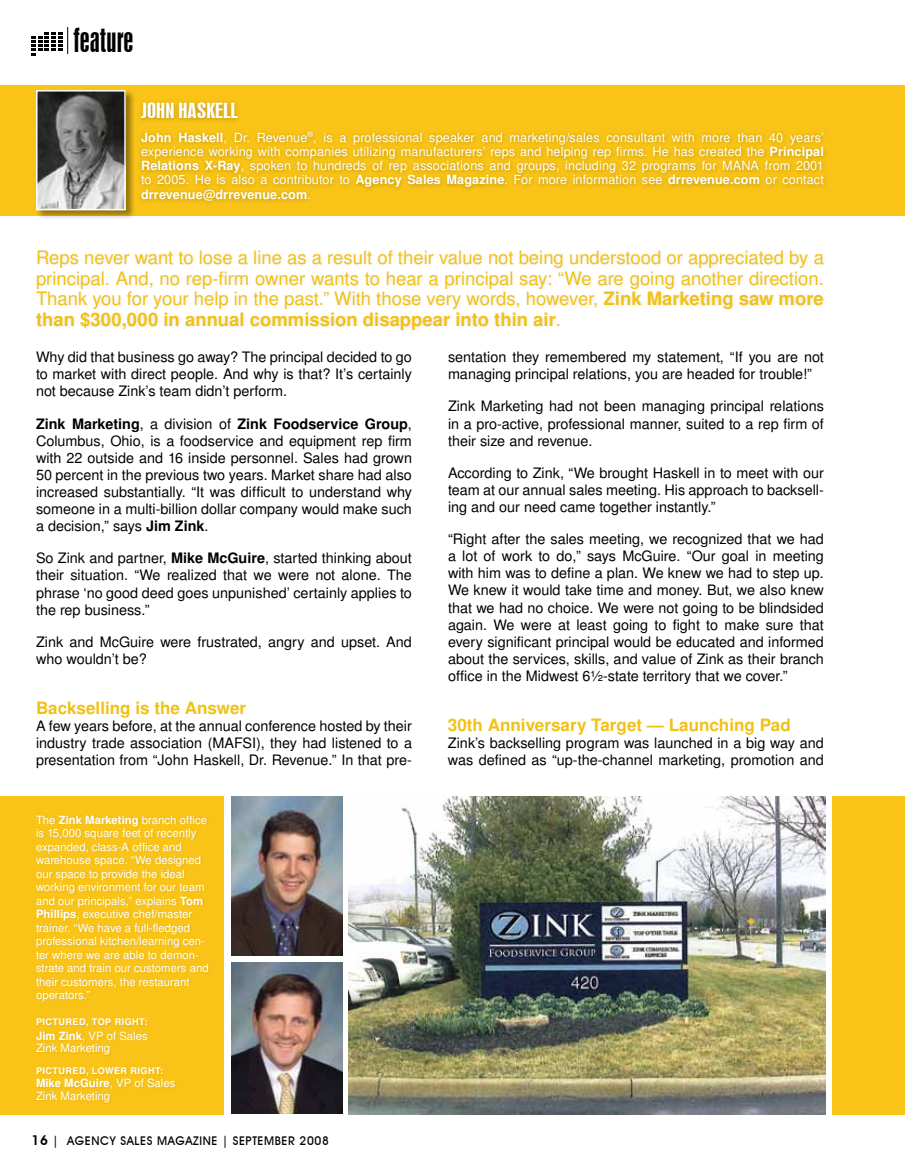
<style>
.page{position:relative;width:905px;height:1175px;background:#fff}
.page>*{position:absolute;margin:0;border:0;box-sizing:border-box;transform-origin:0 0}
.t1{font:31.05px "Swiss 924 BT Regular B";color:#000}
.t2{font:19.5px "Swiss 924 BT Regular B";color:#fff;scale:1.25 1}
.t3{font:18.3px/20.5px "Turkish Sans SSK";color:#f1c115;text-align:justify}
.t4{font:700 16.8px "Turkish Sans SSK";color:#f1c115}
.t5{font:14.25px/17.1px "Turkish Sans SSK";color:#000;text-align:justify}
.t6{font:12.6px/14.2px "Turkish Sans SSK";letter-spacing:.01em;color:#fff;text-align:justify}
.t7{font:500 12px "Avant Garde IT Cby BT";letter-spacing:.05em;color:#000}
.t8{font:11.25px/13.5px "Turkish Sans SSK";color:#fff}
.t9{font:700 9px "Turkish Sans SSK";letter-spacing:.05em;color:#fff}
.s1{font-weight:700}
.s2{font-weight:600;font-size:13.5px}
</style>
<div class="page">
<svg style="left:32px;top:27px;width:36px;height:29px"></svg>
<div style="left:832px;top:796px;width:72px;height:318px;background:#f9c417"></div>
<div style="left:0;top:86px;width:904px;height:130px;background:#f9c417"></div>
<div style="left:137px;top:100px;width:691px;height:105px;background:#000;opacity:.24"></div>
<div style="left:35px;top:89px;width:100px;height:131px;background:#000;opacity:.4"></div>
<img style="left:39px;top:93px;width:84px;height:114px">
<div style="left:36px;top:90px;width:90px;height:120px;border:2px solid #fff"></div>
<img style="left:232px;top:796px;width:110px;height:159px">
<img style="left:232px;top:962px;width:110px;height:151px">
<img style="left:349px;top:796px;width:476px;height:318px">
<div style="left:0;top:796px;width:224px;height:318px;background:#f9c417"></div>
<h1 class="t1" style="left:74px;top:22px;width:61px">feature</h1>
<h2 class="t2" style="left:141px;top:99px;width:79px">John Haskell</h2>
<p class="t6" style="left:141px;top:130px;width:684px"><span class="s1">John Haskell</span>, Dr. Revenue<sup>®</sup>, is a professional speaker and marketing/sales consultant with more than 40 years’ experience working with companies utilizing manufacturers’ reps and helping rep firms. He has created the <span class="s1">Principal Relations X-Ray</span>, spoken to hundreds of rep associations and groups, including 32 programs for MANA from 2001 to 2005. He is also a contributor to <span class="s1">Agency Sales Magazine</span>. For more information see <span class="s1">drrevenue.com</span> or contact <span class="s1">drrevenue@drrevenue.com</span>.</p>
<p class="t3" style="left:36px;top:247px;width:789px">Reps never want to lose a line as a result of their value not being understood or appreciated by a principal. And, no rep-firm owner wants to hear a principal say: “We are going another direction.<br>Thank you for your help in the past.” With those very words, however, <span class="s1">Zink Marketing saw more than $300,000 in annual commission disappear into thin air</span>.</p>
<p class="t5" style="left:36px;top:348px;width:377px">Why did that business go away? The principal decided to go to market with direct people. And why is that? It’s certainly not because Zink’s team didn’t perform.</p>
<p class="t5" style="left:36px;top:415px;width:377px"><span class="s1">Zink Marketing</span>, a division of <span class="s1">Zink Foodservice Group</span>, Columbus, Ohio, is a foodservice and equipment rep firm with 22 outside and 16 inside personnel. Sales had grown 50 percent in the previous two years. Market share had also increased substantially. “It was difficult to understand why someone in a multi-billion dollar company would make such a decision,” says <span class="s1">Jim Zink</span>.</p>
<p class="t5" style="left:36px;top:549px;width:377px">So Zink and partner, <span class="s1">Mike McGuire</span>, started thinking about their situation. “We realized that we were not alone. The phrase ‘no good deed goes unpunished’ certainly applies to the rep business.”</p>
<p class="t5" style="left:36px;top:633px;width:377px">Zink and McGuire were frustrated, angry and upset. And who wouldn’t be?</p>
<p class="t4" style="left:36px;top:698px;width:212px">Backselling is the Answer</p>
<p class="t5" style="left:36px;top:717px;width:377px">A few years before, at the annual conference hosted by their industry trade association (MAFSI), they had listened to a presentation from “John Haskell, Dr. Revenue.” In that pre-</p>
<p class="t8" style="left:36px;top:812px;width:174px">The <span class="s1">Zink Marketing</span> branch office is 15,000 square feet of recently expanded, class-A office and warehouse space. “We designed our space to provide the ideal working environment for our team and our principals,” explains <span class="s1">Tom<br>Phillips</span>, executive chef/master trainer. “We have a full-fledged professional kitchen/learning cen&shy;ter where we are able to demon&shy;strate and train our customers and their customers, the restaurant operators.”</p>
<p class="t9" style="left:36px;top:1016px;width:113px">PICTURED, TOP RIGHT:</p>
<p class="t8" style="left:36px;top:1029px;width:113px;line-height:12.8px"><span class="s1">Jim Zink</span>, VP of Sales<br>Zink Marketing</p>
<p class="t9" style="left:36px;top:1065px;width:129px">PICTURED, LOWER RIGHT:</p>
<p class="t8" style="left:36px;top:1076px;width:141px;line-height:12.8px"><span class="s1">Mike McGuire</span>, VP of Sales<br>Zink Marketing</p>
<p class="t7" style="left:32px;top:1133px;width:299px"><span class="s2">16</span> | AGENCY SALES MAGAZINE | SEPTEMBER 2008</p>
<p class="t5" style="left:448px;top:348px;width:377px">sentation they remembered my statement, “If you are not managing principal relations, you are headed for trouble!”</p>
<p class="t5" style="left:448px;top:397px;width:377px">Zink Marketing had not been managing principal relations in a pro-active, professional manner, suited to a rep firm of their size and revenue.</p>
<p class="t5" style="left:448px;top:464px;width:377px">According to Zink, “We brought Haskell in to meet with our team at our annual sales meeting. His approach to backsell&shy;ing and our need came together instantly.”</p>
<p class="t5" style="left:448px;top:530px;width:377px">“Right after the sales meeting, we recognized that we had a lot of work to do,” says McGuire. “Our goal in meeting with him was to define a plan. We knew we had to step up.<br>We knew it would take time and money. But, we also knew that we had no choice. We were not going to be blindsided again. We were at least going to fight to make sure that every significant principal would be educated and informed about the services, skills, and value of Zink as their branch office in the Midwest 6½-state territory that we cover.”</p>
<p class="t4" style="left:448px;top:715px;width:344px">30th Anniversary Target — Launching Pad</p>
<p class="t5" style="left:448px;top:734px;width:377px">Zink’s backselling program was launched in a big way and was defined as “up-the-channel marketing, promotion and</p>
</div>
